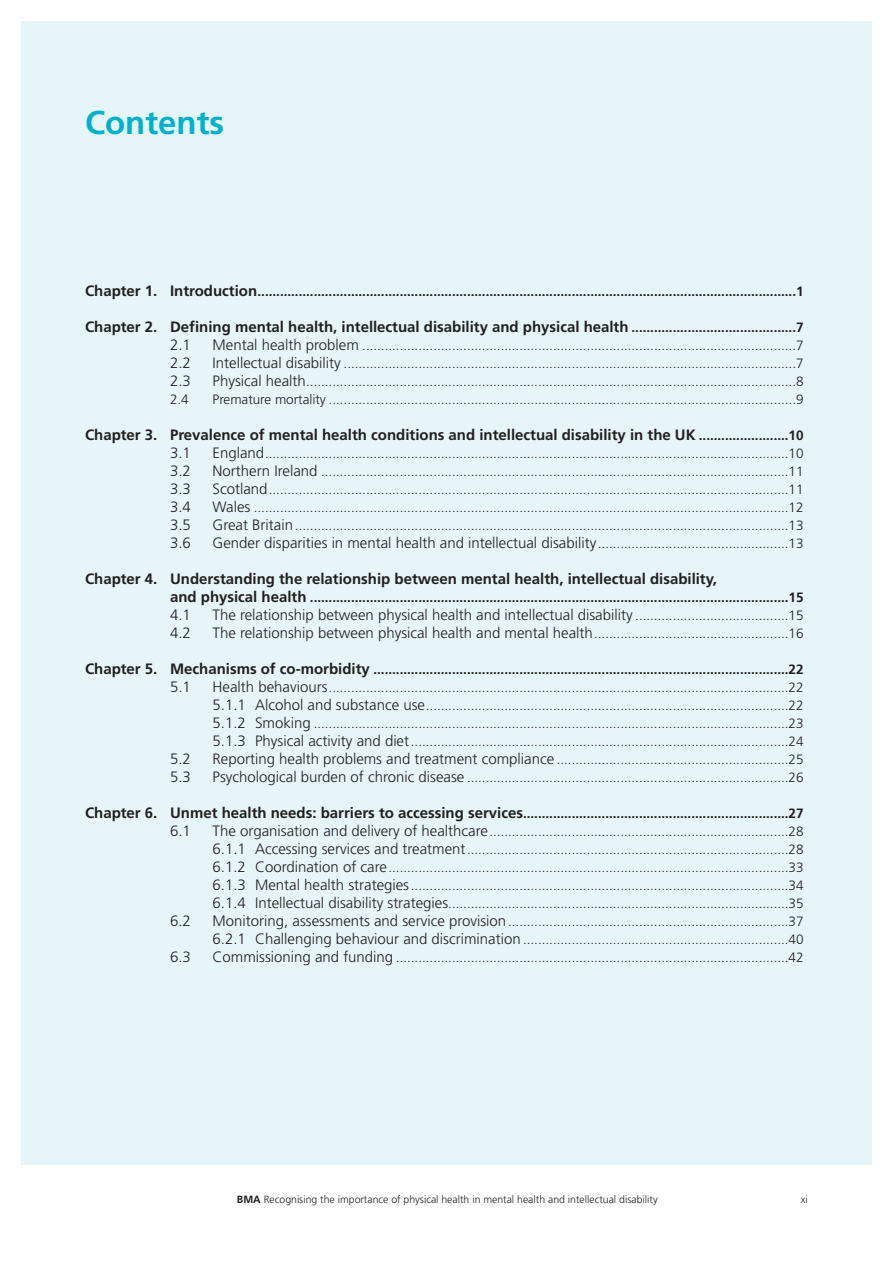
<style>
.page{position:relative;width:893px;height:1263px;background:#fff}
.page>*{position:absolute;margin:0;border:0;box-sizing:border-box;transform-origin:0 0}
.t1{font:700 33px "Frutiger";color:#00b1cd}
.t2{font:700 15px/18px "Frutiger";color:#231f20}
.t3{font:300 15px "Frutiger";color:#231f20}
.t4{font:300 13.5px/18px "Frutiger";color:#231f20;text-align:justify}
.t5{font:700 13.5px "Frutiger";color:#231f20}
.t6{font:300 10.5px "Frutiger";color:#231f20}
.s1{font-size:15px}
.s2{font-size:13.5px}
.s3{font-weight:300}
.s4{font-weight:700}
</style>
<div class="page">
<div style="left:21px;top:21px;width:851px;height:1144px;background:#e5f5f8"></div>
<h1 class="t1" style="left:85px;top:109px;width:141px">Contents</h1>
<p class="t5" style="left:85px;top:286px;width:720px"><span class="s1">Chapter 1. Introduction</span>................................................................................................................................................1</p>
<p class="t2" style="left:170px;top:319px;width:635px;text-indent:-85px">Chapter 2. Defining mental health, intellectual disability and physical health <span class="s2">............................................7<br></span><span class="s3">2.1</span></p>
<p class="t4" style="left:213px;top:337px;width:592px"><span class="s1">Mental health problem</span> ....................................................................................................................7</p>
<p class="t3" style="left:170px;top:357px;width:22px">2.2</p>
<p class="t4" style="left:213px;top:355px;width:592px"><span class="s1">Intellectual disability</span> .........................................................................................................................7</p>
<p class="t3" style="left:170px;top:375px;width:22px">2.3</p>
<p class="t4" style="left:213px;top:373px;width:592px"><span class="s1">Physical health</span>...................................................................................................................................8</p>
<p class="t4" style="left:170px;top:391px;width:20px">2.4</p>
<p class="t4" style="left:213px;top:391px;width:592px">Premature mortality .............................................................................................................................9</p>
<p class="t2" style="left:170px;top:427px;width:635px;text-indent:-85px">Chapter 3. Prevalence of mental health conditions and intellectual disability in the UK <span class="s2">........................10<br></span><span class="s3">3.1</span></p>
<p class="t4" style="left:213px;top:445px;width:592px"><span class="s1">England</span>............................................................................................................................................10</p>
<p class="t3" style="left:170px;top:465px;width:22px">3.2</p>
<p class="t4" style="left:213px;top:463px;width:592px"><span class="s1">Northern Ireland</span> .............................................................................................................................11</p>
<p class="t3" style="left:170px;top:483px;width:22px">3.3</p>
<p class="t4" style="left:213px;top:481px;width:592px"><span class="s1">Scotland</span>...........................................................................................................................................11</p>
<p class="t3" style="left:170px;top:501px;width:22px">3.4</p>
<p class="t4" style="left:213px;top:499px;width:592px"><span class="s1">Wales</span> ...............................................................................................................................................12</p>
<p class="t3" style="left:170px;top:519px;width:22px">3.5</p>
<p class="t4" style="left:213px;top:517px;width:592px"><span class="s1">Great Britain</span>....................................................................................................................................13</p>
<p class="t3" style="left:170px;top:537px;width:22px">3.6</p>
<p class="t3" style="left:213px;top:537px;width:592px">Gender disparities in mental health and intellectual disability<span class="s2">...................................................13</span></p>
<p class="t2" style="left:85px;top:571px;width:633px">Chapter 4. Understanding the relationship between mental health, intellectual disability,</p>
<p class="t5" style="left:170px;top:592px;width:635px"><span class="s1">and physical health</span> ................................................................................................................................15</p>
<p class="t3" style="left:170px;top:609px;width:22px">4.1</p>
<p class="t3" style="left:213px;top:609px;width:592px">The relationship between physical health and intellectual disability <span class="s2">.........................................15</span></p>
<p class="t3" style="left:170px;top:627px;width:22px">4.2</p>
<p class="t4" style="left:213px;top:625px;width:592px"><span class="s1">The relationship between physical health and mental health</span>....................................................16</p>
<p class="t5" style="left:85px;top:664px;width:720px"><span class="s1">Chapter 5. Mechanisms of co-morbidity</span> ...............................................................................................................22</p>
<p class="t3" style="left:170px;top:681px;width:22px">5.1</p>
<p class="t4" style="left:213px;top:679px;width:592px"><span class="s1">Health behaviours</span>...........................................................................................................................22<br><span class="s1">5.1.1 Alcohol and substance use</span>.................................................................................................22<br><span class="s1">5.1.2 Smoking</span> ...............................................................................................................................23<br><span class="s1">5.1.3 Physical activity and diet</span>.....................................................................................................24</p>
<p class="t3" style="left:170px;top:753px;width:22px">5.2</p>
<p class="t4" style="left:213px;top:751px;width:592px"><span class="s1">Reporting health problems and treatment compliance</span> ..............................................................25</p>
<p class="t3" style="left:170px;top:771px;width:22px">5.3</p>
<p class="t4" style="left:213px;top:769px;width:592px"><span class="s1">Psychological burden of chronic disease</span> ......................................................................................26</p>
<p class="t5" style="left:85px;top:808px;width:720px"><span class="s1">Chapter 6. Unmet health needs: barriers to accessing services</span>.......................................................................27</p>
<p class="t3" style="left:170px;top:825px;width:22px">6.1</p>
<p class="t4" style="left:213px;top:823px;width:592px"><span class="s1">The organisation and delivery of healthcare</span>................................................................................28<br><span class="s1">6.1.1 Accessing services and treatment</span>......................................................................................28<br><span class="s1">6.1.2 Coordination of care</span>...........................................................................................................33<br><span class="s1">6.1.3 Mental health strategies</span>.....................................................................................................34<br><span class="s1">6.1.4 Intellectual disability strategies</span>...........................................................................................35</p>
<p class="t3" style="left:170px;top:915px;width:22px">6.2</p>
<p class="t4" style="left:213px;top:913px;width:592px"><span class="s1">Monitoring, assessments and service provision</span>...........................................................................37<br><span class="s1">6.2.1 Challenging behaviour and discrimination</span> .......................................................................40</p>
<p class="t3" style="left:170px;top:951px;width:22px">6.3</p>
<p class="t4" style="left:213px;top:949px;width:592px"><span class="s1">Commissioning and funding</span> .........................................................................................................42</p>
<p class="t6" style="left:237px;top:1195px;width:422px"><span class="s4">BMA</span> Recognising the importance of physical health in mental health and intellectual disability</p>
<p class="t6" style="left:801px;top:1195px;width:8px">xi</p>
</div>
